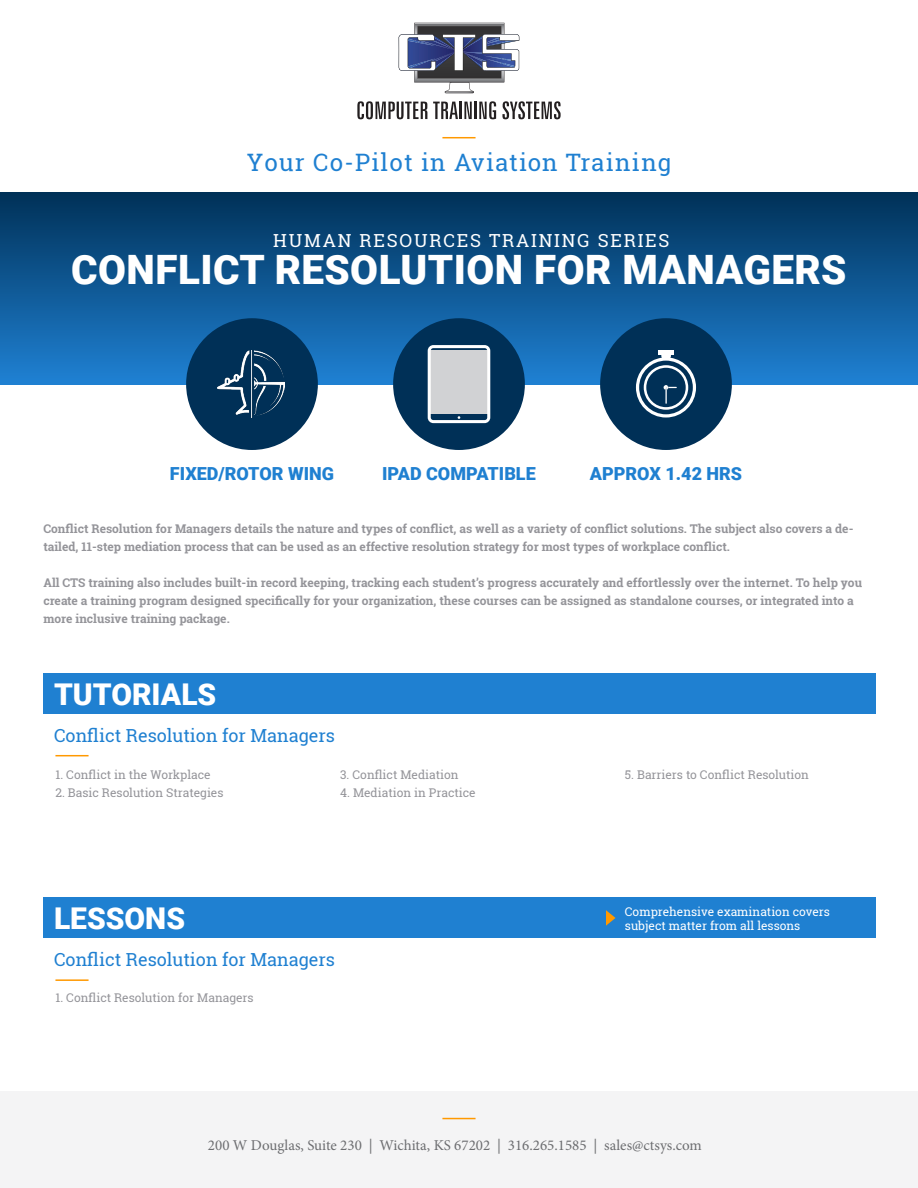
<style>
.page{position:relative;width:918px;height:1188px;background:#fff}
.page>*{position:absolute;margin:0;border:0;box-sizing:border-box;transform-origin:0 0}
.t1{font:900 40.5px "Roboto";letter-spacing:.01em;color:#fff}
.t2{font:900 30px "Roboto";color:#fff}
.t3{font:24px "Roboto Slab";letter-spacing:.05em;color:#1f80d1}
.t4{font:18px "Roboto Slab";color:#1f80d1}
.t5{font:900 18px "Roboto";color:#1f80d1}
.t6{font:18px "Roboto Slab";letter-spacing:.1em;color:#fff}
.t7{font:15px "Minion Pro";color:#6c6d70}
.t8{font:700 12px/18px "Roboto Slab";color:#949499}
.t9{font:12px "Roboto Slab";color:#949499}
.t10{font:12px "Roboto Slab";color:#fff}
</style>
<div class="page">
<div style="left:0;top:1091px;width:918px;height:97px;background:#f4f4f5"></div>
<div style="left:43px;top:898px;width:833px;height:40px;background:#1f80d1"></div>
<div style="left:43px;top:673px;width:833px;height:41px;background:#1f80d1"></div>
<div style="left:0;top:192px;width:918px;height:192px;background:linear-gradient(to bottom,#003157,#1f80d2)"></div>
<div style="left:186px;top:318px;width:132px;height:132px;background:#003057;border-radius:50%"></div>
<div style="left:600px;top:318px;width:132px;height:132px;background:#003057;border-radius:50%"></div>
<div style="left:393px;top:318px;width:132px;height:132px;background:#003057;border-radius:50%"></div>
<svg style="left:428px;top:345px;width:62px;height:78px;background:#c4c9ce"></svg>
<svg style="left:636px;top:355px;width:60px;height:63px"></svg>
<hr style="left:658px;top:351px;width:16px;height:4px;background:#fff">
<hr style="left:55px;top:755px;width:34px;height:1px;background:#f90">
<hr style="left:55px;top:979px;width:34px;height:2px;background:#f90">
<hr style="left:442px;top:1118px;width:34px;height:1px;background:#f90">
<hr style="left:442px;top:137px;width:34px;height:1px;background:#f90">
<svg style="left:606px;top:910px;width:10px;height:16px"></svg>
<svg style="left:357px;top:101px;width:70px;height:18px"></svg>
<svg style="left:433px;top:102px;width:39px;height:17px"></svg>
<hr style="left:474px;top:102px;width:3px;height:17px;background:#231f20">
<svg style="left:479px;top:101px;width:17px;height:18px"></svg>
<svg style="left:502px;top:101px;width:59px;height:18px"></svg>
<svg style="left:399px;top:23px;width:120px;height:70px"></svg>
<img style="left:218px;top:351px;width:66px;height:67px">
<p class="t3" style="left:247px;top:146px;width:426px">Your Co-Pilot in Aviation Training</p>
<p class="t6" style="left:273px;top:228px;width:398px">HUMAN RESOURCES TRAINING SERIES</p>
<p class="t1" style="left:71px;top:241px;width:777px">CONFLICT RESOLUTION FOR MANAGERS</p>
<p class="t5" style="left:170px;top:461px;width:166px">FIXED/ROTOR WING</p>
<p class="t5" style="left:382px;top:461px;width:155px">IPAD COMPATIBLE</p>
<p class="t5" style="left:590px;top:461px;width:154px">APPROX 1.42 HRS</p>
<p class="t8" style="left:43px;top:520px;width:812px">Conflict Resolution for Managers details the nature and types of conflict, as well as a variety of conflict solutions. The subject also covers a de&shy;tailed, 11-step mediation process that can be used as an effective resolution strategy for most types of workplace conflict.</p>
<p class="t8" style="left:43px;top:574px;width:820px">All CTS training also includes built-in record keeping, tracking each student’s progress accurately and effortlessly over the internet. To help you create a training program designed specifically for your organization, these courses can be assigned as standalone courses, or integrated into a more inclusive training package.</p>
<p class="t2" style="left:54px;top:673px;width:164px">TUTORIALS</p>
<p class="t4" style="left:54px;top:723px;width:283px">Conflict Resolution for Managers</p>
<p class="t9" style="left:55px;top:766px;width:157px">1. Conflict in the Workplace</p>
<p class="t9" style="left:55px;top:784px;width:170px">2. Basic Resolution Strategies</p>
<p class="t2" style="left:54px;top:898px;width:133px">LESSONS</p>
<p class="t9" style="left:340px;top:766px;width:120px">3. Conflict Mediation</p>
<p class="t9" style="left:340px;top:784px;width:137px">4. Mediation in Practice</p>
<p class="t4" style="left:54px;top:948px;width:283px">Conflict Resolution for Managers</p>
<p class="t9" style="left:55px;top:990px;width:200px">1. Conflict Resolution for Managers</p>
<p class="t9" style="left:625px;top:766px;width:186px">5. Barriers to Conflict Resolution</p>
<p class="t10" style="left:625px;top:903px;width:207px">Comprehensive examination covers</p>
<p class="t10" style="left:625px;top:917px;width:177px">subject matter from all lessons</p>
<p class="t7" style="left:208px;top:1135px;width:495px">200 W Douglas, Suite 230 | Wichita, KS 67202 | 316.265.1585 | sales@ctsys.com</p>
</div>
